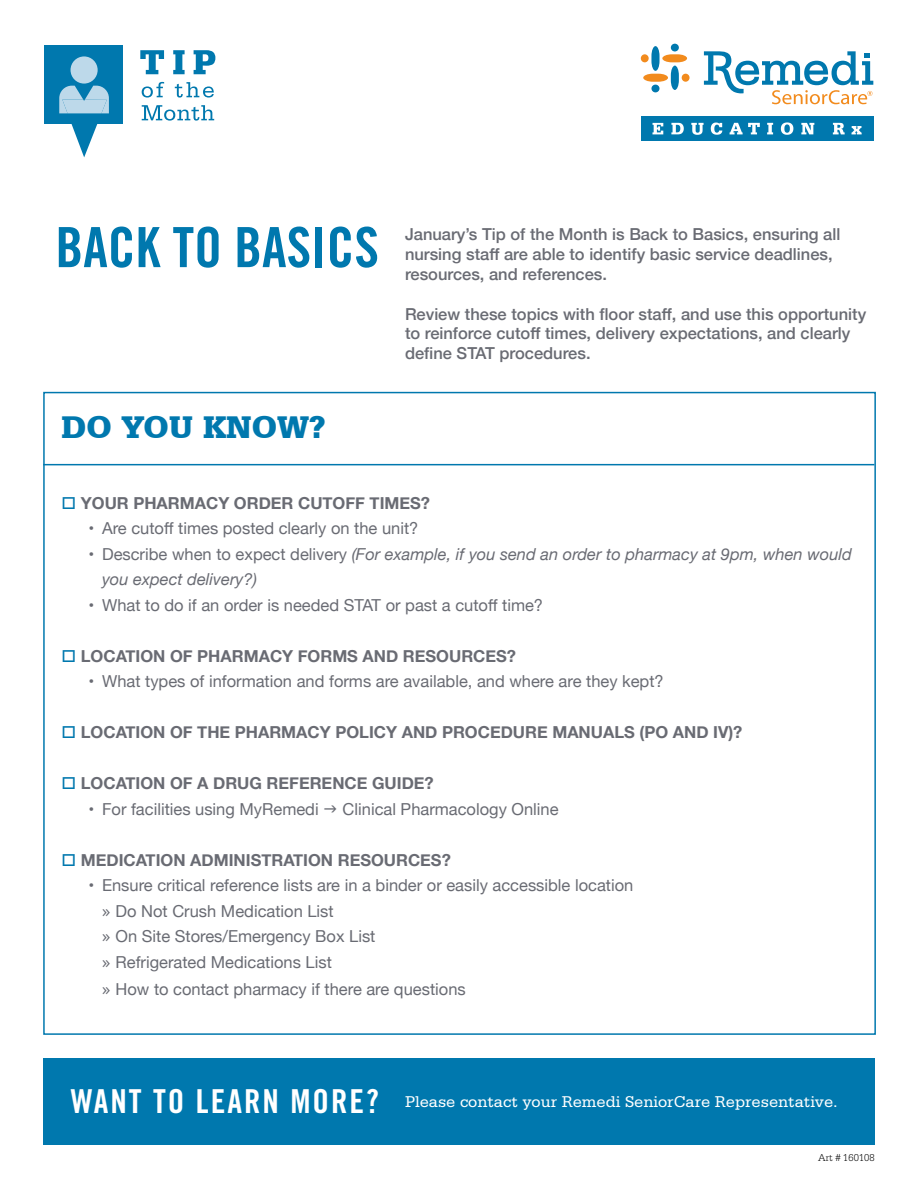
<style>
.page{position:relative;width:918px;height:1188px;background:#fff}
.page>*{position:absolute;margin:0;border:0;box-sizing:border-box;transform-origin:0 0}
.t1{font:55.5px "Trade Gothic LT Std Bd Cn 20";color:#0078ae}
.t2{font:33px "Trade Gothic LT Std Bd Cn 20";letter-spacing:.06em;color:#fff}
.t3{font:900 33px "Serifa BT";color:#0078ae}
.t4{font:16.5px "Helvetica Neue";color:#696b73}
.t5{font:500 16.5px/19.8px "Helvetica Neue";color:#696b73}
.t6{font:700 16.5px "Helvetica Neue";color:#696b73}
.t7{font:italic 16.5px/25.5px "Helvetica Neue";color:#696b73}
.t8{font:16.5px "Serifa";color:#fff}
.t9{font:300 10.5px "Serifa Std";color:#000}
.s1{color:#0078ae}
.s2{font-style:normal}
.s3{font-family:"Lucida Grande"}
</style>
<div class="page">
<img style="left:44px;top:45px;width:29px;height:1px">
<div style="left:44px;top:46px;width:79px;height:78px;background:#0078ae"></div>
<svg style="left:59px;top:86px;width:50px;height:71px"></svg>
<div style="left:71px;top:56px;width:27px;height:28px;background:#bdd9ea;border-radius:50%"></div>
<svg style="left:140px;top:50px;width:24px;height:24px"></svg>
<svg style="left:173px;top:50px;width:12px;height:24px"></svg>
<svg style="left:194px;top:50px;width:21px;height:24px"></svg>
<svg style="left:142px;top:82px;width:22px;height:16px"></svg>
<svg style="left:175px;top:82px;width:39px;height:16px"></svg>
<svg style="left:142px;top:105px;width:72px;height:16px"></svg>
<div style="left:43px;top:1058px;width:832px;height:87px;background:#0078ae"></div>
<svg style="left:682px;top:74px;width:8px;height:8px"></svg>
<div style="left:671px;top:44px;width:8px;height:7px;background:#0078ae;border-radius:50%"></div>
<svg style="left:643px;top:46px;width:44px;height:44px"></svg>
<div style="left:651px;top:85px;width:9px;height:7px;background:#0078ae;border-radius:50%"></div>
<svg style="left:704px;top:51px;width:169px;height:53px"></svg>
<div style="left:641px;top:116px;width:233px;height:25px;background:#0078ae"></div>
<svg style="left:652px;top:123px;width:11px;height:11px"></svg>
<svg style="left:671px;top:123px;width:13px;height:11px"></svg>
<svg style="left:691px;top:123px;width:13px;height:12px"></svg>
<svg style="left:711px;top:123px;width:11px;height:12px"></svg>
<svg style="left:730px;top:123px;width:30px;height:11px"></svg>
<svg style="left:767px;top:123px;width:6px;height:11px"></svg>
<svg style="left:781px;top:122px;width:12px;height:13px"></svg>
<svg style="left:801px;top:123px;width:13px;height:11px"></svg>
<svg style="left:833px;top:123px;width:12px;height:11px"></svg>
<svg style="left:852px;top:126px;width:10px;height:8px"></svg>
<hr style="left:43px;top:464px;width:831px;height:1px;background:#0078ae">
<p class="t1" style="left:55px;top:214px;width:325px">BACK TO BASICS</p>
<p class="t5" style="left:405px;top:223px;width:437px">January’s Tip of the Month is Back to Basics, ensuring all nursing staff are able to identify basic service deadlines, resources, and references.</p>
<p class="t5" style="left:405px;top:303px;width:463px">Review these topics with floor staff, and use this opportunity to reinforce cutoff times, delivery expectations, and clearly define STAT procedures.</p>
<p class="t3" style="left:62px;top:407px;width:266px">DO YOU KNOW?</p>
<p class="t6" style="left:62px;top:490px;width:370px"><span class="s1">□</span> YOUR PHARMACY ORDER CUTOFF TIMES?</p>
<p class="t4" style="left:89px;top:517px;width:331px">• Are cutoff times posted clearly on the unit?</p>
<p class="t7" style="left:102px;top:542px;width:751px;text-indent:-14px"><span class="s2">• Describe when to expect delivery</span> (For example, if you send an order to pharmacy at 9pm, when would you expect delivery?)</p>
<p class="t4" style="left:89px;top:593px;width:456px">• What to do if an order is needed STAT or past a cutoff time?</p>
<p class="t6" style="left:62px;top:643px;width:456px"><span class="s1">□</span> LOCATION OF PHARMACY FORMS AND RESOURCES?</p>
<p class="t4" style="left:89px;top:670px;width:577px">• What types of information and forms are available, and where are they kept?</p>
<p class="t6" style="left:62px;top:720px;width:682px"><span class="s1">□</span> LOCATION OF THE PHARMACY POLICY AND PROCEDURE MANUALS (PO AND IV)?</p>
<p class="t6" style="left:62px;top:771px;width:374px"><span class="s1">□</span> LOCATION OF A DRUG REFERENCE GUIDE?</p>
<p class="t4" style="left:89px;top:797px;width:232px">• For facilities using MyRemedi</p>
<p class="t4" style="left:343px;top:797px;width:218px">Clinical Pharmacology Online</p>
<p class="t6" style="left:62px;top:847px;width:391px"><span class="s1">□</span> MEDICATION ADMINISTRATION RESOURCES?</p>
<p class="t4" style="left:89px;top:874px;width:546px">• Ensure critical reference lists are in a binder or easily accessible location</p>
<p class="t4" style="left:102px;top:899px;width:233px"><span class="s3">»</span> Do Not Crush Medication List</p>
<p class="t4" style="left:102px;top:925px;width:275px"><span class="s3">»</span> On Site Stores/Emergency Box List</p>
<p class="t4" style="left:102px;top:950px;width:231px"><span class="s3">»</span> Refrigerated Medications List</p>
<p class="t4" style="left:102px;top:977px;width:365px"><span class="s3">»</span> How to contact pharmacy if there are questions</p>
<p class="t2" style="left:71px;top:1081px;width:310px">WANT TO LEARN MORE?</p>
<p class="t8" style="left:405px;top:1092px;width:434px">Please contact your Remedi SeniorCare Representative.</p>
<p class="t9" style="left:818px;top:1152px;width:58px">Art # 160108</p>
</div>
